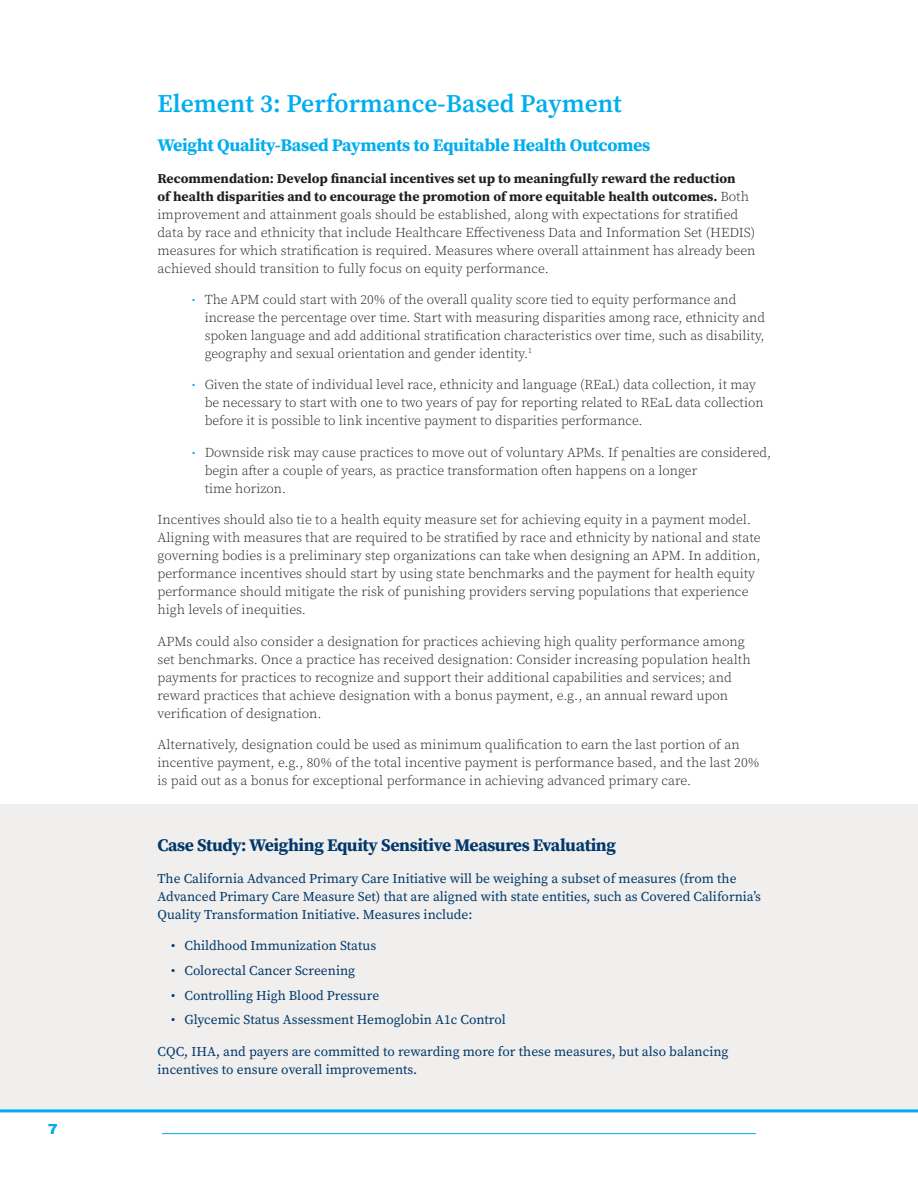
<style>
.page{position:relative;width:918px;height:1188px;background:#fff}
.page>*{position:absolute;margin:0;border:0;box-sizing:border-box;transform-origin:0 0}
.t1{font:600 25.5px "Source Serif Pro";color:#00aeef}
.t2{font:700 17.7px "Source Serif Pro";letter-spacing:-.02em;color:#00aeef}
.t3{font:700 17.7px "Source Serif Pro";letter-spacing:-.02em;color:#01386b}
.t4{font:700 15px "Work Sans";color:#00aeef}
.t5{font:300 13.5px/18px "Source Serif Pro";color:#231f20}
.t6{font:13.5px/18px "Source Serif Pro";color:#01386b}
.s1{font-weight:700}
.s2{font-family:"Work Sans";font-size:12px;color:#00aeef}
</style>
<div class="page">
<div style="left:0;top:804px;width:918px;height:308px;background:#f0efed"></div>
<hr style="left:162px;top:1133px;width:594px;height:1px;background:#00aeef">
<hr style="left:0;top:1109px;width:918px;height:3px;background:#00aeef">
<p class="t4" style="left:48px;top:1120px;width:11px">7</p>
<h1 class="t1" style="left:158px;top:86px;width:466px">Element 3: Performance-Based Payment</h1>
<h2 class="t2" style="left:158px;top:133px;width:494px">Weight Quality-Based Payments to Equitable Health Outcomes</h2>
<p class="t5" style="left:158px;top:169px;width:599px"><span class="s1">Recommendation: Develop financial incentives set up to meaningfully reward the reduction<br>of health disparities and to encourage the promotion of more equitable health outcomes.</span> Both improvement and attainment goals should be established, along with expectations for stratified data by race and ethnicity that include Healthcare Effectiveness Data and Information Set (HEDIS) measures for which stratification is required. Measures where overall attainment has already been achieved should transition to fully focus on equity performance.</p>
<p class="t5" style="left:205px;top:291px;width:562px;text-indent:-14px"><span class="s2">•</span> The APM could start with 20% of the overall quality score tied to equity performance and increase the percentage over time. Start with measuring disparities among race, ethnicity and spoken language and add additional stratification characteristics over time, such as disability, geography and sexual orientation and gender identity.<sup>1</sup></p>
<p class="t5" style="left:205px;top:376px;width:560px;text-indent:-14px"><span class="s2">•</span> Given the state of individual level race, ethnicity and language (REaL) data collection, it may be necessary to start with one to two years of pay for reporting related to REaL data collection before it is possible to link incentive payment to disparities performance.</p>
<p class="t5" style="left:205px;top:444px;width:568px;text-indent:-14px"><span class="s2">•</span> Downside risk may cause practices to move out of voluntary APMs. If penalties are considered, begin after a couple of years, as practice transformation often happens on a longer<br>time horizon.</p>
<p class="t5" style="left:158px;top:511px;width:605px">Incentives should also tie to a health equity measure set for achieving equity in a payment model.<br>Aligning with measures that are required to be stratified by race and ethnicity by national and state governing bodies is a preliminary step organizations can take when designing an APM. In addition, performance incentives should start by using state benchmarks and the payment for health equity performance should mitigate the risk of punishing providers serving populations that experience high levels of inequities.</p>
<p class="t5" style="left:158px;top:632px;width:595px">APMs could also consider a designation for practices achieving high quality performance among set benchmarks. Once a practice has received designation: Consider increasing population health payments for practices to recognize and support their additional capabilities and services; and reward practices that achieve designation with a bonus payment, e.g., an annual reward upon verification of designation.</p>
<p class="t5" style="left:158px;top:736px;width:604px">Alternatively, designation could be used as minimum qualification to earn the last portion of an incentive payment, e.g., 80% of the total incentive payment is performance based, and the last 20% is paid out as a bonus for exceptional performance in achieving advanced primary care.</p>
<h2 class="t3" style="left:158px;top:833px;width:460px">Case Study: Weighing Equity Sensitive Measures Evaluating</h2>
<p class="t6" style="left:158px;top:869px;width:605px">The California Advanced Primary Care Initiative will be weighing a subset of measures (from the<br>Advanced Primary Care Measure Set) that are aligned with state entities, such as Covered California’s<br>Quality Transformation Initiative. Measures include:</p>
<p class="t6" style="left:171px;top:937px;width:207px">• Childhood Immunization Status</p>
<p class="t6" style="left:171px;top:961px;width:186px">• Colorectal Cancer Screening</p>
<p class="t6" style="left:171px;top:986px;width:210px">• Controlling High Blood Pressure</p>
<p class="t6" style="left:171px;top:1011px;width:336px">• Glycemic Status Assessment Hemoglobin A1c Control</p>
<p class="t6" style="left:158px;top:1042px;width:573px">CQC, IHA, and payers are committed to rewarding more for these measures, but also balancing incentives to ensure overall improvements.</p>
</div>
